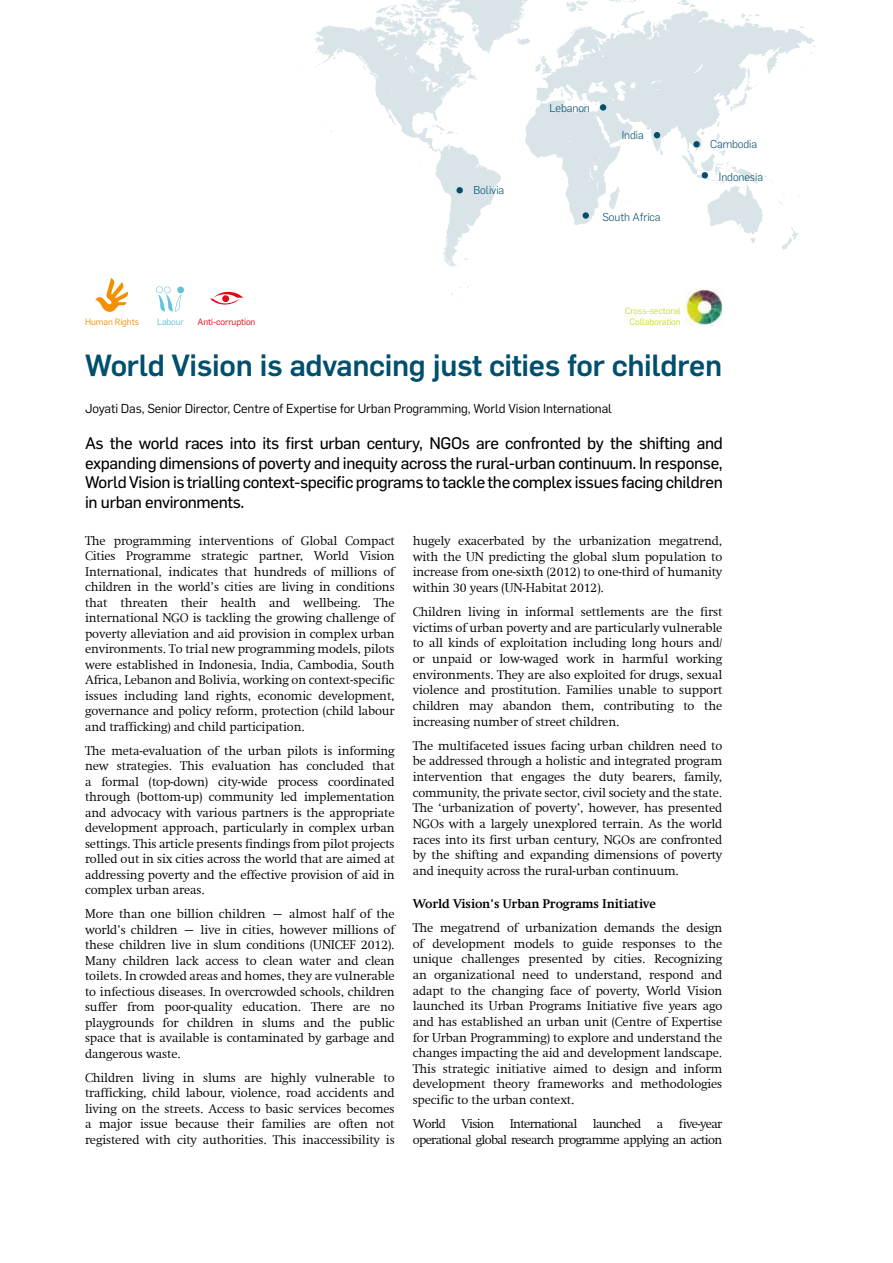
<style>
.page{position:relative;width:893px;height:1263px;background:#fff}
.page>*{position:absolute;margin:0;border:0;box-sizing:border-box;transform-origin:0 0}
.t1{font:500 30px "Flama";letter-spacing:-.01em;color:#004f6c}
.t2{font:16.5px/19.5px "Flama Basic";letter-spacing:-.02em;color:#000;text-align:justify}
.t3{font:300 12.75px/15.5px "Swift Com";letter-spacing:-.01em;color:#000;text-align:justify}
.t4{font:300 12.75px/15.6px "Swift Com";letter-spacing:-.05em;color:#000}
.t5{font:12.75px "Flama";letter-spacing:-.01em;color:#000}
.t6{font:700 12.75px "Swift Com";letter-spacing:-.01em;color:#000}
.t7{font:300 11.25px "Flama";letter-spacing:-.01em;color:#004f6c}
.t8{font:9px "Flama";letter-spacing:-.01em;color:#cadb2a}
.t9{font:9px "Flama";letter-spacing:-.01em;color:#e30613}
.t10{font:9px "Flama";letter-spacing:-.01em;color:#f39200}
.t11{font:9px "Flama";letter-spacing:-.01em;color:#61c3d9}
</style>
<div class="page">
<svg style="left:313px;top:0;width:503px;height:295px"></svg>
<div style="left:693px;top:141px;width:7px;height:6px;background:#004f6c;border-radius:50%"></div>
<div style="left:600px;top:104px;width:6px;height:7px;background:#004f6c;border-radius:50%"></div>
<div style="left:456px;top:187px;width:7px;height:6px;background:#004f6c;border-radius:50%"></div>
<div style="left:583px;top:212px;width:6px;height:7px;background:#004f6c;border-radius:50%"></div>
<svg style="left:702px;top:172px;width:6px;height:6px"></svg>
<svg style="left:654px;top:132px;width:6px;height:6px"></svg>
<img style="left:685px;top:288px;width:37px;height:38px">
<svg style="left:95px;top:278px;width:33px;height:34px"></svg>
<div style="left:177px;top:287px;width:7px;height:6px;background:#61c3d9;border-radius:50%"></div>
<svg style="left:157px;top:287px;width:25px;height:25px"></svg>
<svg style="left:210px;top:292px;width:33px;height:13px"></svg>
<div style="left:222px;top:295px;width:7px;height:7px;background:#e30613;border-radius:50%"></div>
<p class="t7" style="left:473px;top:182px;width:32px">Bolivia</p>
<p class="t7" style="left:549px;top:100px;width:42px">Lebanon</p>
<p class="t7" style="left:622px;top:128px;width:23px">India</p>
<p class="t7" style="left:602px;top:209px;width:60px">South Africa</p>
<p class="t7" style="left:710px;top:136px;width:49px">Cambodia</p>
<p class="t7" style="left:719px;top:169px;width:46px">Indonesia</p>
<p class="t8" style="left:625px;top:305px;width:58px">Cross-sectoral</p>
<p class="t10" style="left:85px;top:316px;width:56px">Human Rights</p>
<p class="t11" style="left:157px;top:316px;width:28px">Labour</p>
<p class="t9" style="left:198px;top:315px;width:59px">Anti-corruption</p>
<p class="t8" style="left:629px;top:316px;width:53px">Collaboration</p>
<h1 class="t1" style="left:85px;top:344px;width:639px">World Vision is advancing just cities for children</h1>
<p class="t5" style="left:85px;top:399px;width:528px">Joyati Das, Senior Director, Centre of Expertise for Urban Programming, World Vision International</p>
<p class="t2" style="left:85px;top:432px;width:639px">As the world races into its first urban century, NGOs are confronted by the shifting and expanding dimensions of poverty and inequity across the rural-urban continuum. In response, World Vision is trialling context-specific programs to tackle the complex issues facing children in urban environments.</p>
<p class="t3" style="left:85px;top:533px;width:311px">The programming interventions of Global Compact Cities Programme strategic partner, World Vision International, indicates that hundreds of millions of children in the world’s cities are living in conditions that threaten their health and wellbeing. The international NGO is tackling the growing challenge of poverty alleviation and aid provision in complex urban environments. To trial new programming models, pilots were established in Indonesia, India, Cambodia, South Africa, Lebanon and Bolivia, working on context-specific issues including land rights, economic development, governance and policy reform, protection (child labour and trafficking) and child participation.</p>
<p class="t3" style="left:85px;top:743px;width:311px">The meta-evaluation of the urban pilots is informing new strategies. This evaluation has concluded that a formal (top-down) city-wide process coordinated through (bottom-up) community led implementation and advocacy with various partners is the appropriate development approach, particularly in complex urban settings. This article presents findings from pilot projects rolled out in six cities across the world that are aimed at addressing poverty and the effective provision of aid in complex urban areas.</p>
<p class="t3" style="left:85px;top:906px;width:311px">More than one billion children – almost half of the world’s children – live in cities, however millions of these children live in slum conditions (UNICEF 2012).<br>Many children lack access to clean water and clean toilets. In crowded areas and homes, they are vulnerable to infectious diseases. In overcrowded schools, children suffer from poor-quality education. There are no playgrounds for children in slums and the public space that is available is contaminated by garbage and dangerous waste.</p>
<p class="t3" style="left:85px;top:1070px;width:311px">Children living in slums are highly vulnerable to trafficking, child labour, violence, road accidents and living on the streets. Access to basic services becomes a major issue because their families are often not registered with city authorities. This inaccessibility is</p>
<p class="t3" style="left:413px;top:533px;width:311px">hugely exacerbated by the urbanization megatrend, with the UN predicting the global slum population to increase from one-sixth (2012) to one-third of humanity within 30 years (UN-Habitat 2012).</p>
<p class="t3" style="left:413px;top:604px;width:311px">Children living in informal settlements are the first victims of urban poverty and are particularly vulnerable to all kinds of exploitation including long hours and/ or unpaid or low-waged work in harmful working environments. They are also exploited for drugs, sexual violence and prostitution. Families unable to support children may abandon them, contributing to the increasing number of street children.</p>
<p class="t3" style="left:413px;top:738px;width:311px">The multifaceted issues facing urban children need to be addressed through a holistic and integrated program intervention that engages the duty bearers, family, community, the private sector, civil society and the state.<br>The ‘urbanization of poverty’, however, has presented NGOs with a largely unexplored terrain. As the world races into its first urban century, NGOs are confronted by the shifting and expanding dimensions of poverty and inequity across the rural-urban continuum.</p>
<p class="t6" style="left:413px;top:896px;width:245px">World Vision’s Urban Programs Initiative</p>
<p class="t3" style="left:413px;top:920px;width:311px">The megatrend of urbanization demands the design of development models to guide responses to the unique challenges presented by cities. Recognizing an organizational need to understand, respond and adapt to the changing face of poverty, World Vision launched its Urban Programs Initiative five years ago and has established an urban unit (Centre of Expertise for Urban Programming) to explore and understand the changes impacting the aid and development landscape.<br>This strategic initiative aimed to design and inform development theory frameworks and methodologies specific to the urban context.</p>
<p class="t4" style="left:413px;top:1116px;width:311px">World Vision International launched a five-year operational global research programme applying an action</p>
</div>
